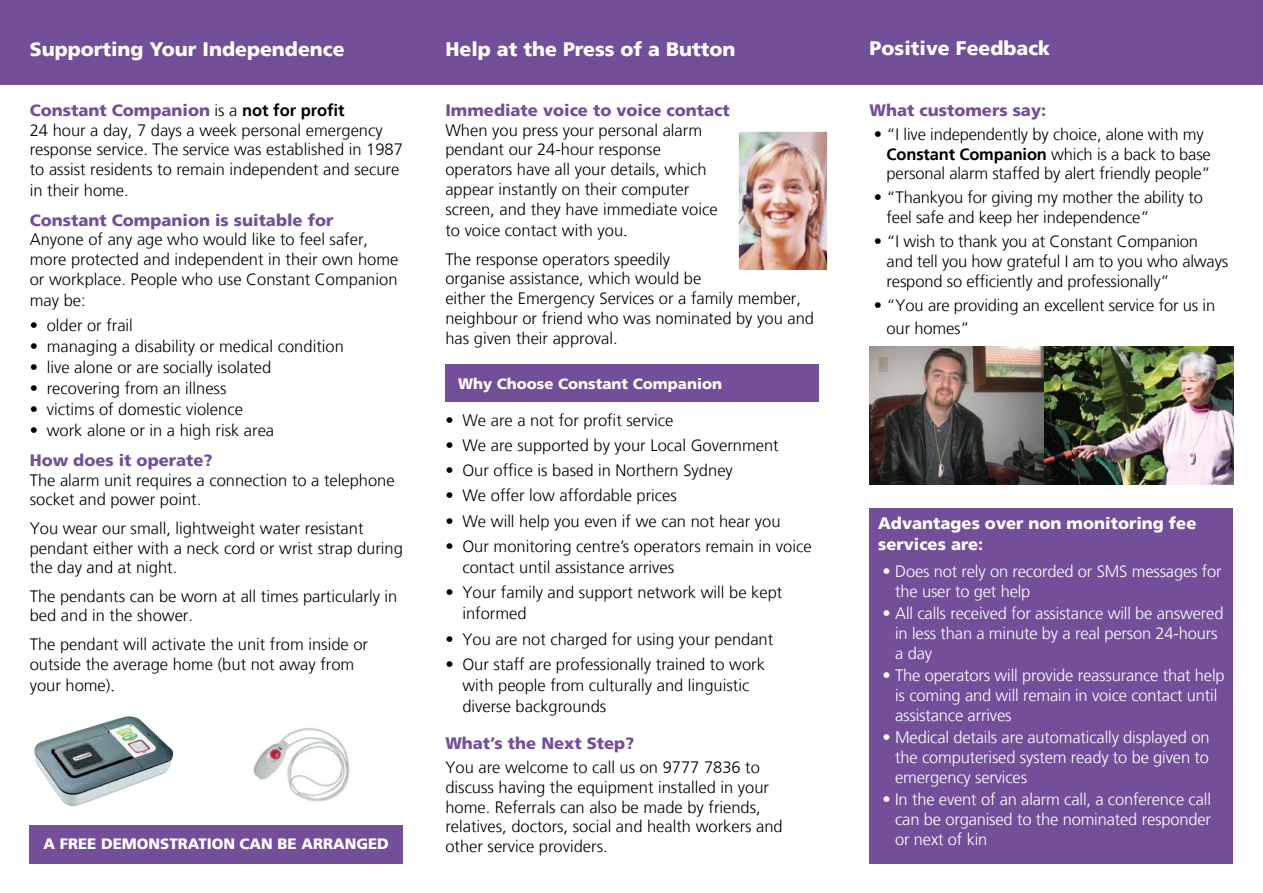
<style>
.page{position:relative;width:1263px;height:893px;background:#fff}
.page>*{position:absolute;margin:0;border:0;box-sizing:border-box;transform-origin:0 0}
.t1{font:900 19.5px "Frutiger LT";color:#fff}
.t2{font:300 16.5px/19.8px "Frutiger LT";color:#000}
.t3{font:300 16.5px/19.8px "Frutiger LT";letter-spacing:-.01em;color:#fff}
.t4{font:900 16.5px "Frutiger LT";color:#734f99}
.t5{font:900 16.5px/21px "Frutiger LT";color:#fff}
.t6{font:900 15px "Frutiger LT";color:#fff}
.s1{font-weight:900;color:#734f99}
.s2{font-weight:700}
.s3{font-family:"Times New Roman";font-weight:400;font-size:18px}
</style>
<div class="page">
<div style="left:0;top:0;width:1263px;height:85px;background:#734f99"></div>
<img style="left:253px;top:728px;width:97px;height:74px">
<img style="left:34px;top:716px;width:139px;height:91px">
<img style="left:870px;top:347px;width:363px;height:138px">
<div style="left:30px;top:825px;width:373px;height:38px;background:#734f99"></div>
<div style="left:445px;top:365px;width:373px;height:37px;background:#734f99"></div>
<img style="left:739px;top:132px;width:88px;height:138px">
<div style="left:870px;top:508px;width:363px;height:355px;background:#734f99"></div>
<p class="t1" style="left:30px;top:37px;width:316px">Supporting Your Independence</p>
<p class="t2" style="left:30px;top:100px;width:375px"><span class="s1">Constant Companion</span> is a <span class="s2">not for profit<br></span>24 hour a day, 7 days a week personal emergency response service. The service was established in 1987 to assist residents to remain independent and secure in their home.</p>
<p class="t4" style="left:30px;top:210px;width:305px">Constant Companion is suitable for</p>
<p class="t2" style="left:30px;top:230px;width:370px;line-height:20.2px">Anyone of any age who would like to feel safer, more protected and independent in their own home or workplace. People who use Constant Companion may be:</p>
<p class="t2" style="left:30px;top:316px;width:105px">• older or frail</p>
<p class="t2" style="left:30px;top:337px;width:316px">• managing a disability or medical condition</p>
<p class="t2" style="left:30px;top:358px;width:243px">• live alone or are socially isolated</p>
<p class="t2" style="left:30px;top:379px;width:198px">• recovering from an illness</p>
<p class="t2" style="left:30px;top:400px;width:215px">• victims of domestic violence</p>
<p class="t2" style="left:30px;top:421px;width:246px">• work alone or in a high risk area</p>
<p class="t4" style="left:30px;top:450px;width:184px">How does it operate?</p>
<p class="t2" style="left:30px;top:470px;width:366px">The alarm unit requires a connection to a telephone socket and power point.</p>
<p class="t2" style="left:30px;top:518px;width:375px">You wear our small, lightweight water resistant pendant either with a neck cord or wrist strap during the day and at night.</p>
<p class="t2" style="left:30px;top:586px;width:369px">The pendants can be worn at all times particularly in bed and in the shower.</p>
<p class="t2" style="left:30px;top:634px;width:340px">The pendant will activate the unit from inside or outside the average home (but not away from</p>
<p class="t2" style="left:30px;top:676px;width:87px">your home)<span class="s3">.</span></p>
<p class="t6" style="left:43px;top:835px;width:347px">A FREE DEMONSTRATION CAN BE ARRANGED</p>
<p class="t1" style="left:445px;top:37px;width:292px">Help at the Press of a Button</p>
<p class="t1" style="left:870px;top:36px;width:182px">Positive Feedback</p>
<p class="t4" style="left:445px;top:100px;width:286px">Immediate voice to voice contact</p>
<p class="t2" style="left:445px;top:120px;width:274px">When you press your personal alarm pendant our 24-hour response operators have all your details, which appear instantly on their computer screen, and they have immediate voice</p>
<p class="t2" style="left:445px;top:217px;width:226px;line-height:28.3px">to voice contact with you<span class="s3">.<br></span>The response operators speedily</p>
<p class="t2" style="left:445px;top:269px;width:370px">organise assistance, which would be<br>either the Emergency Services or a family member, neighbour or friend who was nominated by you and has given their approval.</p>
<p class="t6" style="left:458px;top:374px;width:265px">Why Choose Constant Companion</p>
<p class="t2" style="left:445px;top:410px;width:229px">• We are a not for profit service</p>
<p class="t2" style="left:445px;top:436px;width:335px">• We are supported by your Local Government</p>
<p class="t2" style="left:445px;top:461px;width:289px">• Our office is based in Northern Sydney</p>
<p class="t2" style="left:445px;top:486px;width:233px">• We offer low affordable prices</p>
<p class="t2" style="left:445px;top:511px;width:337px">• We will help you even if we can not hear you</p>
<p class="t2" style="left:462px;top:536px;width:351px;line-height:21px;text-indent:-17px">• Our monitoring centre’s operators remain in voice contact until assistance arrives</p>
<p class="t2" style="left:462px;top:582px;width:321px;line-height:21px;text-indent:-17px">• Your family and support network will be kept informed</p>
<p class="t2" style="left:445px;top:629px;width:329px">• You are not charged for using your pendant</p>
<p class="t2" style="left:462px;top:654px;width:304px;line-height:21px;text-indent:-17px">• Our staff are professionally trained to work with people from culturally and linguistic diverse backgrounds</p>
<p class="t4" style="left:445px;top:733px;width:191px">What’s the Next Step?</p>
<p class="t2" style="left:445px;top:758px;width:339px">You are welcome to call us on 9777 7836 to discuss having the equipment installed in your home. Referrals can also be made by friends, relatives, doctors, social and health workers and other service providers.</p>
<p class="t4" style="left:870px;top:100px;width:178px">What customers say:</p>
<p class="t2" style="left:887px;top:124px;width:326px;text-indent:-13px">• “I live independently by choice, alone with my<br><span class="s2">Constant Companion</span> which is a back to base personal alarm staffed by alert friendly people”</p>
<p class="t2" style="left:887px;top:188px;width:318px;text-indent:-13px">• “Thankyou for giving my mother the ability to feel safe and keep her independence”</p>
<p class="t2" style="left:887px;top:232px;width:343px;text-indent:-13px">• “I wish to thank you at Constant Companion and tell you how grateful I am to you who always respond so efficiently and professionally”</p>
<p class="t2" style="left:887px;top:294px;width:330px;line-height:23.4px;text-indent:-13px">• “You are providing an excellent service for us in our homes”</p>
<p class="t5" style="left:878px;top:513px;width:320px">Advantages over non monitoring fee services are:</p>
<p class="t3" style="left:895px;top:561px;width:328px;text-indent:-13px">• Does not rely on recorded or SMS messages for the user to get help</p>
<p class="t3" style="left:895px;top:604px;width:330px;text-indent:-13px">• All calls received for assistance will be answered in less than a minute by a real person 24-hours a day</p>
<p class="t3" style="left:895px;top:666px;width:331px;text-indent:-13px">• The operators will provide reassurance that help is coming and will remain in voice contact until assistance arrives</p>
<p class="t3" style="left:895px;top:728px;width:316px;text-align:justify;text-indent:-13px">• Medical details are automatically displayed on the computerised system ready to be given to emergency services</p>
<p class="t3" style="left:895px;top:790px;width:317px;text-align:justify;text-indent:-13px">• In the event of an alarm call, a conference call can be organised to the nominated responder or next of kin</p>
</div>
